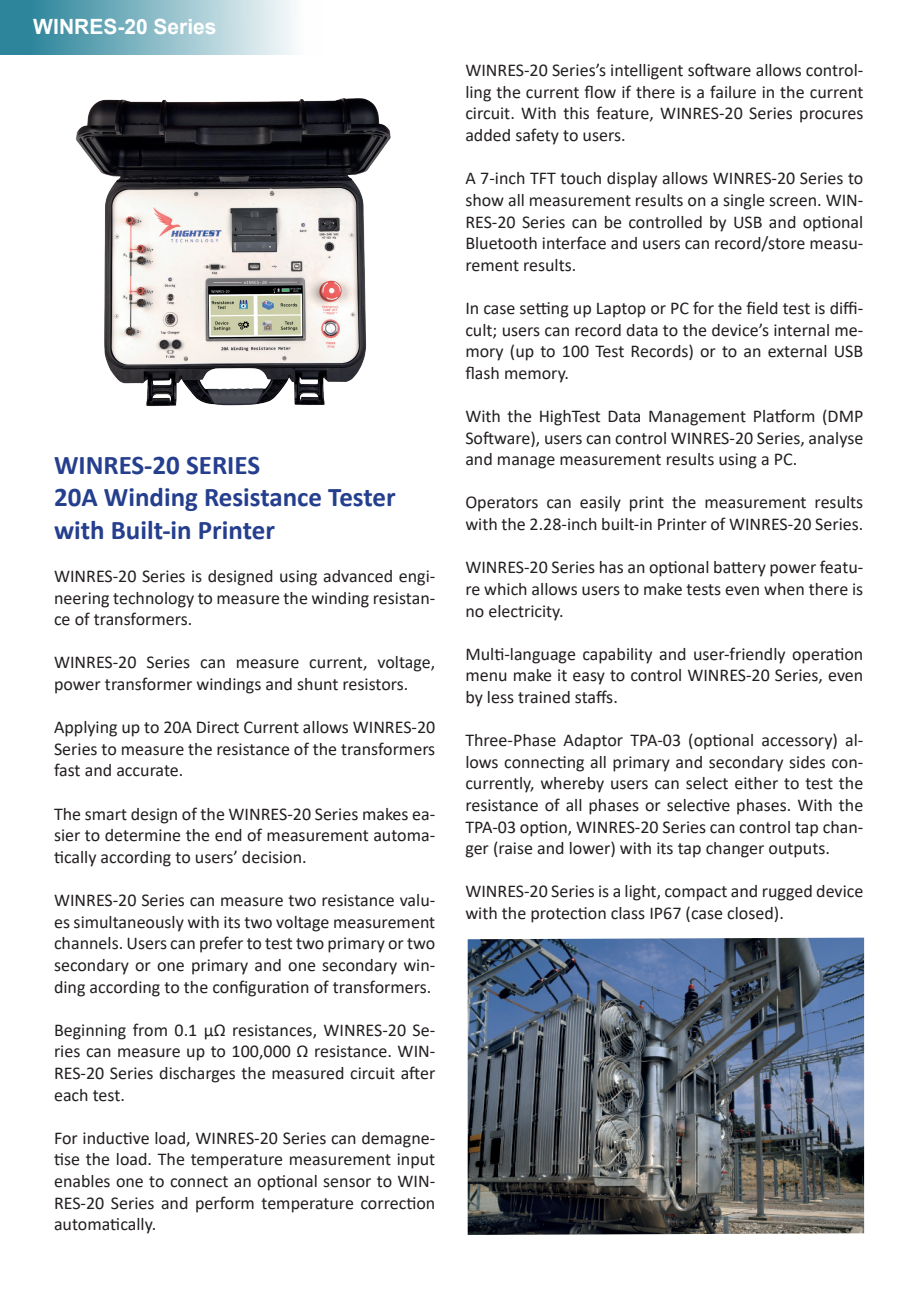
<style>
.page{position:relative;width:919px;height:1289px;background:#fff}
.page>*{position:absolute;margin:0;border:0;box-sizing:border-box;transform-origin:0 0}
.t1{font:700 27px/32.4px "Calibri";color:#253f8e}
.t2{font:700 21px "Arial";color:#fff}
.t3{font:18px/21.6px "Calibri";color:#231f20;text-align:justify}
</style>
<div class="page">
<img style="left:467px;top:937px;width:397px;height:297px">
<div style="left:0;top:0;width:323px;height:54px;background:linear-gradient(to right,#1b7b93,#fff)"></div>
<img style="left:76px;top:98px;width:315px;height:308px">
<p class="t2" style="left:33px;top:12px;width:185px">WINRES-20 Series</p>
<h1 class="t1" style="left:54px;top:448px;width:343px">WINRES-20 SERIES<br>20A Winding Resistance Tester with Built-in Printer</h1>
<p class="t3" style="left:54px;top:564px;width:383px">WINRES-20 Series is designed using advanced engi&shy;neering technology to measure the winding resistan&shy;ce of transformers.</p>
<p class="t3" style="left:54px;top:651px;width:383px">WINRES-20 Series can measure current, voltage, power transformer windings and shunt resistors.</p>
<p class="t3" style="left:54px;top:716px;width:383px">Applying up to 20A Direct Current allows WINRES-20<br>Series to measure the resistance of the transformers fast and accurate.</p>
<p class="t3" style="left:54px;top:802px;width:383px">The smart design of the WINRES-20 Series makes ea&shy;sier to determine the end of measurement automa&shy;tically according to users’ decision.</p>
<p class="t3" style="left:54px;top:888px;width:383px">WINRES-20 Series can measure two resistance valu&shy;es simultaneously with its two voltage measurement channels. Users can prefer to test two primary or two secondary or one primary and one secondary win&shy;ding according to the configuration of transformers.</p>
<p class="t3" style="left:54px;top:1018px;width:383px">Beginning from 0.1 μΩ resistances, WINRES-20 Se&shy;ries can measure up to 100,000 Ω resistance. WIN-RES-20 Series discharges the measured circuit after each test.</p>
<p class="t3" style="left:54px;top:1126px;width:383px">For inductive load, WINRES-20 Series can demagne&shy;tise the load. The temperature measurement input enables one to connect an optional sensor to WIN-RES-20 Series and perform temperature correction automatically.</p>
<p class="t3" style="left:465px;top:59px;width:399px">WINRES-20 Series’s intelligent software allows control&shy;ling the current flow if there is a failure in the current circuit. With this feature, WINRES-20 Series procures added safety to users.</p>
<p class="t3" style="left:465px;top:167px;width:399px">A 7-inch TFT touch display allows WINRES-20 Series to show all measurement results on a single screen. WIN-RES-20 Series can be controlled by USB and optional Bluetooth interface and users can record/store measu&shy;rement results.</p>
<p class="t3" style="left:465px;top:297px;width:399px">In case setting up Laptop or PC for the field test is diffi&shy;cult; users can record data to the device’s internal me&shy;mory (up to 100 Test Records) or to an external USB flash memory.</p>
<p class="t3" style="left:465px;top:405px;width:399px">With the HighTest Data Management Platform (DMP Software), users can control WINRES-20 Series, analyse and manage measurement results using a PC.</p>
<p class="t3" style="left:465px;top:491px;width:399px">Operators can easily print the measurement results with the 2.28-inch built-in Printer of WINRES-20 Series.</p>
<p class="t3" style="left:465px;top:556px;width:399px">WINRES-20 Series has an optional battery power featu&shy;re which allows users to make tests even when there is no electricity.</p>
<p class="t3" style="left:465px;top:642px;width:399px">Multi-language capability and user-friendly operation menu make it easy to control WINRES-20 Series, even by less trained staffs.</p>
<p class="t3" style="left:465px;top:729px;width:399px">Three-Phase Adaptor TPA-03 (optional accessory) al&shy;lows connecting all primary and secondary sides con&shy;currently, whereby users can select either to test the resistance of all phases or selective phases. With the TPA-03 option, WINRES-20 Series can control tap chan&shy;ger (raise and lower) with its tap changer outputs.</p>
<p class="t3" style="left:465px;top:880px;width:399px">WINRES-20 Series is a light, compact and rugged device with the protection class IP67 (case closed).</p>
</div>
